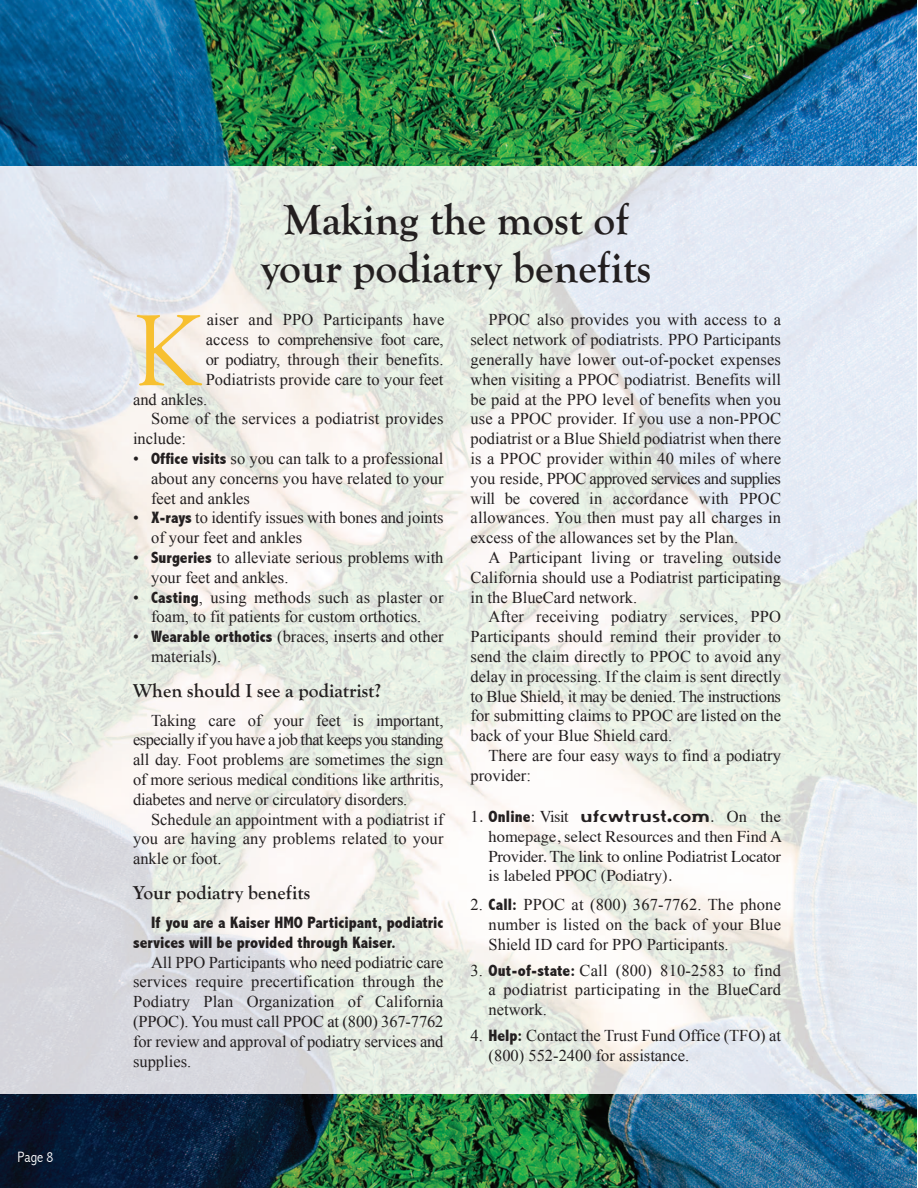
<style>
.page{position:relative;width:918px;height:1188px;background:#fff}
.page>*{position:absolute;margin:0;border:0;box-sizing:border-box;transform-origin:0 0}
.t1{font:104.1px "Goudy Old Style T";color:#f7c030}
.t2{font:700 43.5px/48px "Goudy Old Style T";color:#231f20;text-align:center}
.t3{font:700 19.5px "Goudy Old Style T";color:#231f20}
.t4{font:16.5px/19.8px "Times New Roman";color:#231f20;text-align:justify}
.t5{font:16.5px/19.8px "Times";letter-spacing:-.015em;color:#231f20;text-align:justify}
.t6{font:800 condensed 16.5px/19.8px "Abadi";color:#231f20}
.t7{font:16.5px "Times New Roman";letter-spacing:-.025em;color:#231f20}
.t8{font:300 condensed 15px "Abadi";color:#fff}
.s1{font-family:"Abadi";font-weight:800;font-stretch:condensed}
.s2{font-family:"Flexure"}
</style>
<div class="page">
<img style="left:0;top:0;width:916px;height:1188px">
<img style="left:0;top:166px;width:916px;height:928px">
<p class="t8" style="left:18px;top:1149px;width:37px">Page 8</p>
<h2 class="t2" style="left:261px;top:195px;width:392px">Making the most of your podiatry benefits</h2>
<h1 class="t1" style="left:133px;top:292px;width:69px">K</h1>
<p class="t4" style="left:207px;top:310px;width:239px">aiser and PPO Participants have</p>
<p class="t7" style="left:206px;top:331px;width:239px">access to comprehensive foot care,</p>
<p class="t4" style="left:206px;top:350px;width:239px">or podiatry, through their benefits.</p>
<p class="t4" style="left:206px;top:369px;width:239px">Podiatrists provide care to your feet</p>
<p class="t4" style="left:133px;top:389px;width:76px">and ankles.</p>
<p class="t4" style="left:151px;top:409px;width:294px">Some of the services a podiatrist provides</p>
<p class="t4" style="left:133px;top:429px;width:55px">include:</p>
<p class="t4" style="left:151px;top:449px;width:294px;text-indent:-18px">• <span class="s1">Office visits</span> so you can talk to a professional about any concerns you have related to your feet and ankles</p>
<p class="t4" style="left:151px;top:508px;width:294px;text-indent:-18px">• <span class="s1">X-rays</span> to identify issues with bones and joints of your feet and ankles</p>
<p class="t4" style="left:151px;top:548px;width:294px;text-indent:-18px">• <span class="s1">Surgeries</span> to alleviate serious problems with your feet and ankles.</p>
<p class="t4" style="left:133px;top:587px;width:312px;text-align:center">• <span class="s1">Casting</span>, using methods such as plaster or foam, to fit patients for custom orthotics.</p>
<p class="t4" style="left:151px;top:627px;width:294px;text-indent:-18px">• <span class="s1">Wearable orthotics</span> (braces, inserts and other materials).</p>
<p class="t3" style="left:133px;top:679px;width:249px">When should I see a podiatrist?</p>
<p class="t4" style="left:133px;top:710px;width:312px;text-indent:18px">Taking care of your feet is important, especially if you have a job that keeps you standing all day. Foot problems are sometimes the sign of more serious medical conditions like arthritis, diabetes and nerve or circulatory disorders.</p>
<p class="t4" style="left:133px;top:809px;width:312px;text-indent:18px">Schedule an appointment with a podiatrist if you are having any problems related to your ankle or foot.</p>
<p class="t3" style="left:133px;top:882px;width:179px">Your podiatry benefits</p>
<p class="t6" style="left:133px;top:913px;width:312px;text-indent:18px">If you are a Kaiser HMO Participant, podiatric services will be provided through Kaiser.</p>
<p class="t4" style="left:133px;top:952px;width:312px;text-indent:18px">All PPO Participants who need podiatric care services require precertification through the Podiatry Plan Organization of California (PPOC). You must call PPOC at (800) 367-7762 for review and approval of podiatry services and supplies.</p>
<p class="t4" style="left:471px;top:310px;width:312px;text-indent:18px">PPOC also provides you with access to a select network of podiatrists. PPO Participants generally have lower out-of-pocket expenses when visiting a PPOC podiatrist. Benefits will be paid at the PPO level of benefits when you use a PPOC provider. If you use a non-PPOC podiatrist or a Blue Shield podiatrist when there is a PPOC provider within 40 miles of where you reside, PPOC approved services and supplies will be covered in accordance with PPOC allowances. You then must pay all charges in excess of the allowances set by the Plan.</p>
<p class="t4" style="left:471px;top:548px;width:312px;text-indent:18px">A Participant living or traveling outside California should use a Podiatrist participating in the BlueCard network.</p>
<p class="t4" style="left:471px;top:607px;width:312px;text-indent:18px">After receiving podiatry services, PPO Participants should remind their provider to send the claim directly to PPOC to avoid any delay in processing. If the claim is sent directly to Blue Shield, it may be denied. The instructions for submitting claims to PPOC are listed on the back of your Blue Shield card.</p>
<p class="t4" style="left:471px;top:746px;width:312px;text-indent:18px">There are four easy ways to find a podiatry provider:</p>
<p class="t5" style="left:489px;top:808px;width:295px;text-indent:-18px">1. <span class="s1">Online</span>: Visit <span class="s2">ufcwtrust.com</span>. On the homepage, select Resources and then Find A Provider. The link to online Podiatrist Locator is labeled PPOC (Podiatry).</p>
<p class="t4" style="left:489px;top:895px;width:294px;text-indent:-18px">2. <span class="s1">Call:</span> PPOC at (800) 367-7762. The phone number is listed on the back of your Blue Shield ID card for PPO Participants.</p>
<p class="t4" style="left:489px;top:960px;width:294px;text-indent:-18px">3. <span class="s1">Out-of-state:</span> Call (800) 810-2583 to find a podiatrist participating in the BlueCard network.</p>
<p class="t4" style="left:489px;top:1026px;width:294px;text-indent:-18px">4. <span class="s1">Help:</span> Contact the Trust Fund Office (TFO) at (800) 552-2400 for assistance.</p>
</div>
